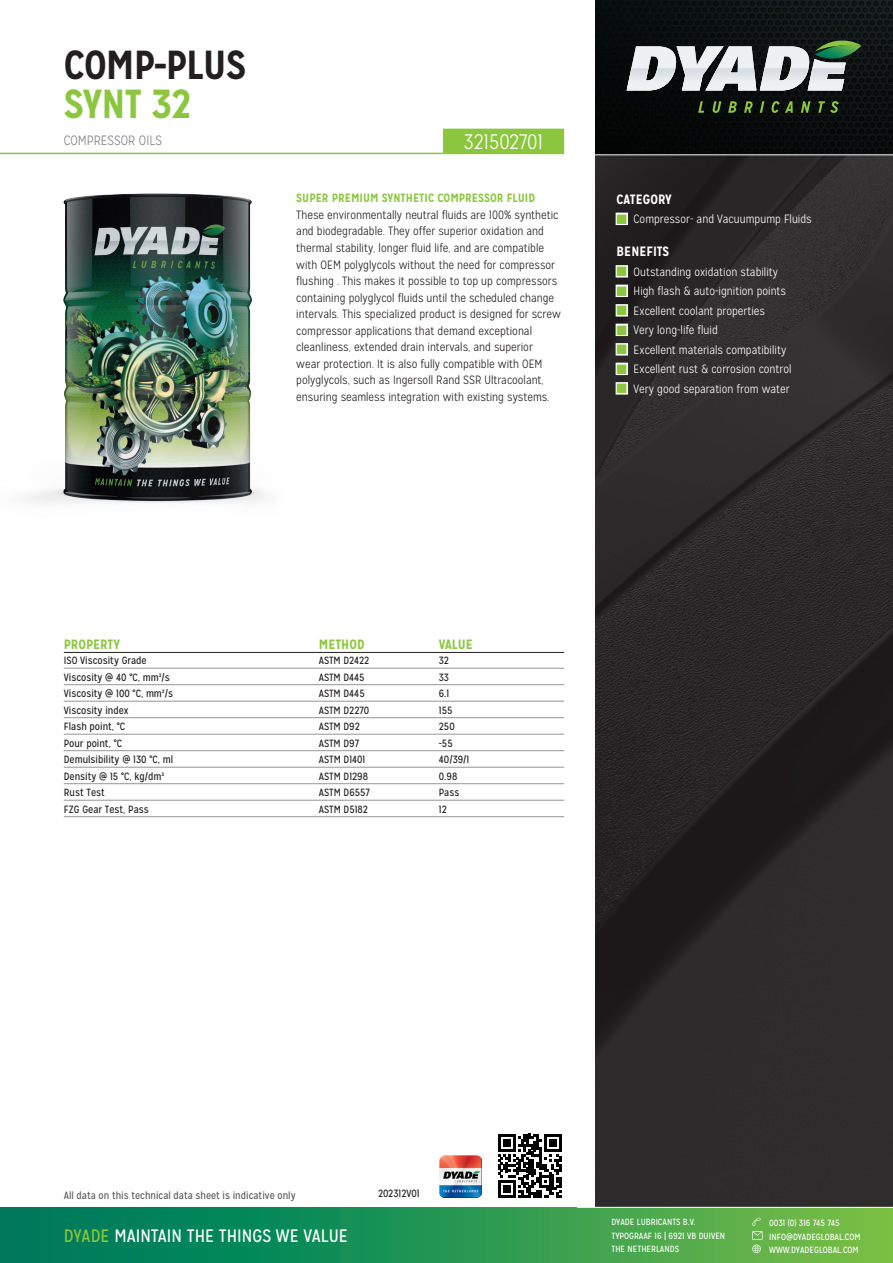
<style>
.page{position:relative;width:893px;height:1263px;background:#fff}
.page>*{position:absolute;margin:0;border:0;box-sizing:border-box;transform-origin:0 0}
.t1{font:700 40.5px "Mission Gothic";letter-spacing:-.02em;color:#231f20}
.t2{font:700 40.5px "Mission Gothic";letter-spacing:-.02em;color:#8bc63e}
.t3{font:300 21px "Mission Gothic";color:#fff}
.t4{font:18px "Mission Gothic";color:#fff}
.t5{font:700 13.5px "Mission Gothic";color:#8bc63e}
.t6{font:700 13.5px "Mission Gothic";color:#fff}
.t7{font:300 13.5px "Mission Gothic";color:#808285}
.t8{font:300 12px/16.5px "Mission Gothic";color:#231f20}
.t9{font:300 12px/19.5px "Mission Gothic";color:#fff}
.t10{font:700 12px "Mission Gothic";color:#8bc63e}
.t11{font:10.5px "Mission Gothic";color:#231f20}
.t12{font:10.5px "Mission Gothic";color:#5a5a5d}
.t13{font:9px/13.5px "Mission Gothic";color:#fff}
.s1{font-family:"European Pi Three";font-weight:400;font-size:10.5px}
.s2{color:#8bc63e}
</style>
<div class="page">
<svg style="left:595px;top:155px;width:298px;height:1052px;background:#2a2729"></svg>
<img style="left:595px;top:0;width:298px;height:154px">
<svg style="left:627px;top:40px;width:234px;height:50px;background:#8c9491"></svg>
<svg style="left:698px;top:101px;width:6px;height:12px"></svg>
<svg style="left:713px;top:101px;width:8px;height:12px"></svg>
<svg style="left:728px;top:101px;width:9px;height:12px"></svg>
<svg style="left:744px;top:101px;width:9px;height:12px"></svg>
<svg style="left:760px;top:101px;width:4px;height:12px"></svg>
<svg style="left:772px;top:101px;width:21px;height:12px"></svg>
<svg style="left:801px;top:101px;width:9px;height:12px"></svg>
<svg style="left:818px;top:101px;width:21px;height:12px"></svg>
<div style="left:0;top:1208px;width:893px;height:55px;background:linear-gradient(to right,#00745e,#73bd46)"></div>
<svg style="left:752px;top:1217px;width:10px;height:36px"></svg>
<img style="left:440px;top:1155px;width:42px;height:42px">
<svg style="left:498px;top:1134px;width:64px;height:64px"></svg>
<div style="left:446px;top:129px;width:118px;height:25px;background:#8bc63e"></div>
<img style="left:0;top:128px;width:446px;height:376px">
<hr style="left:64px;top:652px;width:500px;height:1px;background:#231f20">
<hr style="left:64px;top:668px;width:500px;height:1px;background:#939598">
<hr style="left:64px;top:684px;width:500px;height:1px;background:#939598">
<hr style="left:64px;top:701px;width:500px;height:1px;background:#939598">
<hr style="left:64px;top:717px;width:500px;height:1px;background:#939598">
<hr style="left:64px;top:734px;width:500px;height:1px;background:#939598">
<hr style="left:64px;top:750px;width:500px;height:1px;background:#939598">
<hr style="left:64px;top:767px;width:500px;height:1px;background:#939598">
<hr style="left:64px;top:783px;width:500px;height:1px;background:#939598">
<hr style="left:64px;top:800px;width:500px;height:1px;background:#939598">
<hr style="left:64px;top:816px;width:500px;height:1px;background:#939598">
<h1 class="t1" style="left:64px;top:40px;width:184px">COMP-PLUS</h1>
<h1 class="t2" style="left:64px;top:79px;width:129px">SYNT 32</h1>
<p class="t7" style="left:64px;top:132px;width:100px">COMPRESSOR OILS</p>
<h2 class="t3" style="left:464px;top:130px;width:81px">321502701</h2>
<p class="t10" style="left:296px;top:191px;width:240px">SUPER PREMIUM SYNTHETIC COMPRESSOR FLUID</p>
<p class="t8" style="left:296px;top:207px;width:266px">These environmentally neutral fluids are 100% synthetic and biodegradable. They offer superior oxidation and thermal stability, longer fluid life, and are compatible with OEM polyglycols without the need for compressor flushing . This makes it possible to top up compressors containing polyglycol fluids until the scheduled change intervals. This specialized product is designed for screw compressor applications that demand exceptional cleanliness, extended drain intervals, and superior<br>wear protection. It is also fully compatible with OEM polyglycols, such as Ingersoll Rand SSR Ultracoolant, ensuring seamless integration with existing systems.</p>
<p class="t6" style="left:617px;top:190px;width:57px">CATEGORY</p>
<p class="t9" style="left:617px;top:209px;width:197px"><span class="s1">N</span> Compressor- and Vacuumpump Fluids</p>
<p class="t6" style="left:617px;top:243px;width:54px">BENEFITS</p>
<p class="t9" style="left:617px;top:262px;width:176px"><span class="s1">N</span> Outstanding oxidation stability <span class="s1">N</span> High flash &amp; auto-ignition points <span class="s1">N</span> Excellent coolant properties<br><span class="s1">N</span> Very long-life fluid<br><span class="s1">N</span> Excellent materials compatibility <span class="s1">N</span> Excellent rust &amp; corrosion control <span class="s1">N</span> Very good separation from water</p>
<p class="t5" style="left:64px;top:636px;width:58px">PROPERTY</p>
<p class="t5" style="left:319px;top:636px;width:47px">METHOD</p>
<p class="t5" style="left:439px;top:636px;width:36px">VALUE</p>
<p class="t11" style="left:64px;top:654px;width:84px">ISO Viscosity Grade</p>
<p class="t11" style="left:319px;top:654px;width:52px">ASTM D2422</p>
<p class="t11" style="left:439px;top:654px;width:12px">32</p>
<p class="t11" style="left:64px;top:671px;width:108px">Viscosity @ 40 °C, mm²/s</p>
<p class="t11" style="left:319px;top:671px;width:47px">ASTM D445</p>
<p class="t11" style="left:439px;top:671px;width:12px">33</p>
<p class="t11" style="left:64px;top:687px;width:111px">Viscosity @ 100 °C, mm²/s</p>
<p class="t11" style="left:319px;top:687px;width:47px">ASTM D445</p>
<p class="t11" style="left:439px;top:687px;width:12px">6.1</p>
<p class="t11" style="left:64px;top:704px;width:66px">Viscosity index</p>
<p class="t11" style="left:319px;top:704px;width:52px">ASTM D2270</p>
<p class="t11" style="left:439px;top:704px;width:15px">155</p>
<p class="t11" style="left:64px;top:720px;width:63px">Flash point, °C</p>
<p class="t11" style="left:319px;top:720px;width:43px">ASTM D92</p>
<p class="t11" style="left:439px;top:720px;width:17px">250</p>
<p class="t11" style="left:64px;top:736px;width:60px">Pour point, °C</p>
<p class="t11" style="left:319px;top:736px;width:42px">ASTM D97</p>
<p class="t11" style="left:439px;top:736px;width:15px">-55</p>
<p class="t11" style="left:64px;top:753px;width:111px">Demulsibility @ 130 °C, ml</p>
<p class="t11" style="left:319px;top:753px;width:48px">ASTM D1401</p>
<p class="t11" style="left:439px;top:753px;width:32px">40/39/1</p>
<p class="t11" style="left:64px;top:769px;width:102px">Density @ 15 °C, kg/dm³</p>
<p class="t11" style="left:319px;top:769px;width:51px">ASTM D1298</p>
<p class="t11" style="left:439px;top:769px;width:20px">0.98</p>
<p class="t11" style="left:64px;top:786px;width:43px">Rust Test</p>
<p class="t11" style="left:319px;top:786px;width:52px">ASTM D6557</p>
<p class="t11" style="left:439px;top:786px;width:22px">Pass</p>
<p class="t11" style="left:64px;top:802px;width:86px">FZG Gear Test, Pass</p>
<p class="t11" style="left:319px;top:802px;width:51px">ASTM D5182</p>
<p class="t11" style="left:439px;top:802px;width:9px">12</p>
<p class="t12" style="left:64px;top:1189px;width:233px">All data on this technical data sheet is indicative only</p>
<p class="t11" style="left:378px;top:1187px;width:43px">202312V01</p>
<h3 class="t4" style="left:64px;top:1225px;width:286px"><span class="s2">DYADE</span> MAINTAIN THE THINGS WE VALUE</h3>
<p class="t13" style="left:611px;top:1215px;width:115px">DYADE LUBRICANTS B.V.<br>TYPOGRAAF 16 | 6921 VB DUIVEN<br>THE NETHERLANDS</p>
<p class="t13" style="left:769px;top:1216px;width:93px">0031 (0) 316 745 745<br>INFO@DYADEGLOBAL.COM<br>WWW.DYADEGLOBAL.COM</p>
</div>
